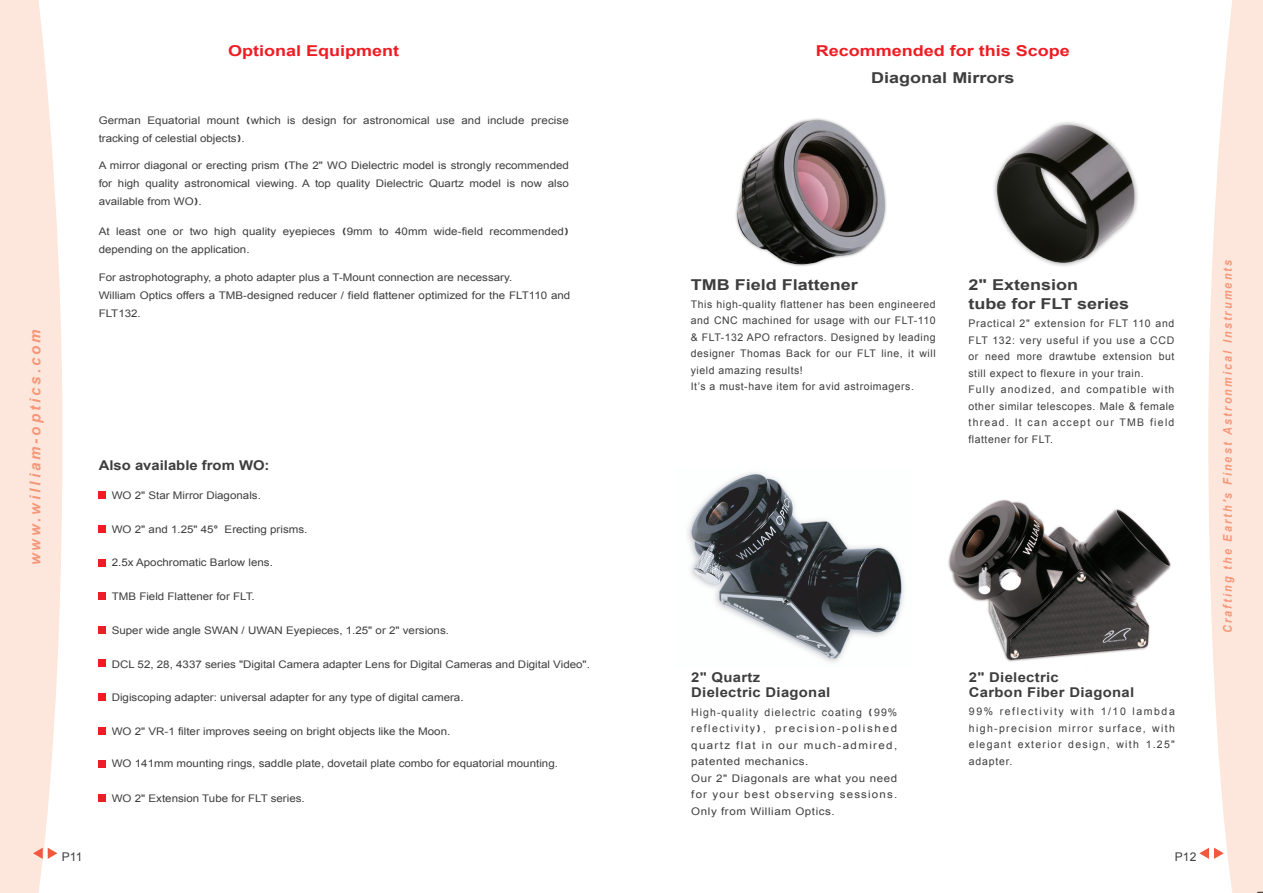
<style>
.page{position:relative;width:1263px;height:893px;background:#fff}
.page>*{position:absolute;margin:0;border:0;box-sizing:border-box;transform-origin:0 0}
.t1{font:700 15px/19.2px "Arial";color:#3e3e3f;scale:1.2 1}
.t2{font:700 15px "Arial";color:#ee1d23;scale:1.2 1}
.t3{font:italic 700 15px "Arial";letter-spacing:.2em;color:#f6977a}
.t4{font:700 13.5px/14.4px "Arial";letter-spacing:.02em;color:#3e3e3f;scale:1.1 1}
.t5{font:700 13.5px "Arial";color:#3e3e3f;scale:1.1 1}
.t6{font:italic 700 12px "Arial";letter-spacing:.2em;color:#f6977a;scale:.9 1}
.t7{font:12px "Arial";letter-spacing:.01em;color:#3e3e3f}
.t8{font:10.5px/18px "Arial";letter-spacing:.005em;color:#3e3e3f;scale:1.1 1}
.t9{font:10.5px/16.5px "Arial";letter-spacing:.05em;color:#3e3e3f}
.t10{font:10.5px/16.5px "Arial";letter-spacing:.1em;color:#3e3e3f}
.t11{font:10.5px/16.5px "Arial";letter-spacing:.005em;color:#3e3e3f;text-align:justify}
.s1{font-family:"Bank Gothic BT";font-weight:500;font-size:13.5px}
.s2{font-weight:700}
</style>
<div class="page">
<img style="left:735px;top:118px;width:152px;height:148px">
<svg style="left:1208px;top:0;width:55px;height:893px;background:#fdeae0"></svg>
<svg style="left:1199px;top:848px;width:25px;height:11px"></svg>
<img style="left:687px;top:472px;width:217px;height:190px">
<img style="left:948px;top:499px;width:223px;height:163px">
<svg style="left:0;top:0;width:62px;height:893px;background:#fde9df"></svg>
<svg style="left:33px;top:848px;width:24px;height:11px"></svg>
<div style="left:99px;top:492px;width:7px;height:7px;background:#ee1d23"></div>
<div style="left:99px;top:559px;width:7px;height:7px;background:#ee1d23"></div>
<div style="left:99px;top:593px;width:7px;height:7px;background:#ee1d23"></div>
<div style="left:99px;top:626px;width:7px;height:7px;background:#ee1d23"></div>
<div style="left:99px;top:693px;width:7px;height:8px;background:#ee1d23"></div>
<div style="left:99px;top:727px;width:7px;height:7px;background:#ee1d23"></div>
<div style="left:99px;top:761px;width:7px;height:7px;background:#ee1d23"></div>
<div style="left:99px;top:794px;width:7px;height:8px;background:#ee1d23"></div>
<div style="left:99px;top:525px;width:7px;height:8px;background:#ee1d23"></div>
<div style="left:99px;top:660px;width:7px;height:7px;background:#ee1d23"></div>
<img style="left:994px;top:122px;width:144px;height:144px">
<h1 class="t2" style="left:228px;top:40px;width:144px">Optional Equipment</h1>
<h1 class="t3" style="left:25px;top:565px;width:237px;rotate:-90deg">www.william-optics.com</h1>
<p class="t8" style="left:99px;top:112px;width:429px">German Equatorial mount <span class="s1">(</span>which is design for astronomical use and include precise tracking of celestial objects<span class="s1">)</span>.</p>
<p class="t8" style="left:99px;top:156px;width:429px;text-align:justify">A mirror diagonal or erecting prism <span class="s1">(</span>The 2" WO Dielectric model is strongly recommended for high quality astronomical viewing. A top quality Dielectric Quartz model is now also available from WO<span class="s1">)</span>.</p>
<p class="t8" style="left:99px;top:223px;width:429px">At least one or two high quality eyepieces <span class="s1">(</span>9mm to 40mm wide-field recommended<span class="s1">) </span>depending on the application.</p>
<p class="t8" style="left:99px;top:268px;width:430px">For astrophotography, a photo adapter plus a T-Mount connection are necessary.<br>William Optics offers a TMB-designed reducer / field flattener optimized for the FLT110 and<br>FLT132.</p>
<p class="t5" style="left:99px;top:456px;width:157px">Also available from WO:</p>
<p class="t8" style="left:112px;top:487px;width:137px">WO 2" Star Mirror Diagonals.</p>
<p class="t8" style="left:112px;top:520px;width:179px">WO 2" and 1.25" 45<span class="s2">°</span> Erecting prisms.</p>
<p class="t8" style="left:112px;top:554px;width:148px">2.5x Apochromatic Barlow lens.</p>
<p class="t8" style="left:112px;top:587px;width:131px">TMB Field Flattener for FLT.</p>
<p class="t8" style="left:112px;top:621px;width:308px">Super wide angle SWAN / UWAN Eyepieces, 1.25" or 2" versions.</p>
<p class="t8" style="left:112px;top:655px;width:436px">DCL 52, 28, 4337 series "Digital Camera adapter Lens for Digital Cameras and Digital Video".</p>
<p class="t8" style="left:112px;top:688px;width:321px">Digiscoping adapter: universal adapter for any type of digital camera.</p>
<p class="t8" style="left:112px;top:722px;width:309px">WO 2" VR-1 filter improves seeing on bright objects like the Moon.</p>
<p class="t8" style="left:112px;top:755px;width:407px">WO 141mm mounting rings, saddle plate, dovetail plate combo for equatorial mounting.</p>
<p class="t8" style="left:112px;top:789px;width:177px">WO 2" Extension Tube for FLT series.</p>
<p class="t7" style="left:62px;top:849px;width:22px">P11</p>
<h1 class="t2" style="left:816px;top:41px;width:213px">Recommended for this Scope</h1>
<h1 class="t1" style="left:871px;top:69px;width:121px">Diagonal Mirrors</h1>
<h1 class="t1" style="left:691px;top:275px;width:141px">TMB Field Flattener</h1>
<h1 class="t1" style="left:968px;top:275px;width:135px">2" Extension<br>tube for FLT series</h1>
<p class="t9" style="left:691px;top:296px;width:246px">This high-quality flattener has been engineered and CNC machined for usage with our FLT-110 &amp; FLT-132 APO refractors. Designed by leading designer Thomas Back for our FLT line, it will yield amazing results!<br>It’s a must-have item for avid astroimagers.</p>
<p class="t9" style="left:968px;top:316px;width:207px">Practical 2" extension for FLT 110 and FLT 132: very useful if you use a CCD or need more drawtube extension but still expect to flexure in your train.<br>Fully anodized, and compatible with other similar telescopes. Male &amp; female thread. It can accept our TMB field flattener for FLT.</p>
<p class="t4" style="left:691px;top:671px;width:128px">2" Quartz<br>Dielectric Diagonal</p>
<p class="t4" style="left:969px;top:671px;width:152px">2" Dielectric<br>Carbon Fiber Diagonal</p>
<p class="t10" style="left:691px;top:704px;width:207px">High-quality dielectric coating <span class="s1">(</span>99% reflectivity<span class="s1">)</span>, precision-polished quartz flat in our much-admired, patented mechanics.<br>Our 2" Diagonals are what you need for your best observing sessions.<br>Only from William Optics.</p>
<p class="t11" style="left:969px;top:703px;width:207px">99% reflectivity with 1/10 lambda high-precision mirror surface, with elegant exterior design, with 1.25" adapter.</p>
<p class="t7" style="left:1175px;top:849px;width:23px">P12</p>
<p class="t6" style="left:1220px;top:633px;width:416px;rotate:-90deg">Crafting the Earth's Finest Astronmical Instruments</p>
</div>
